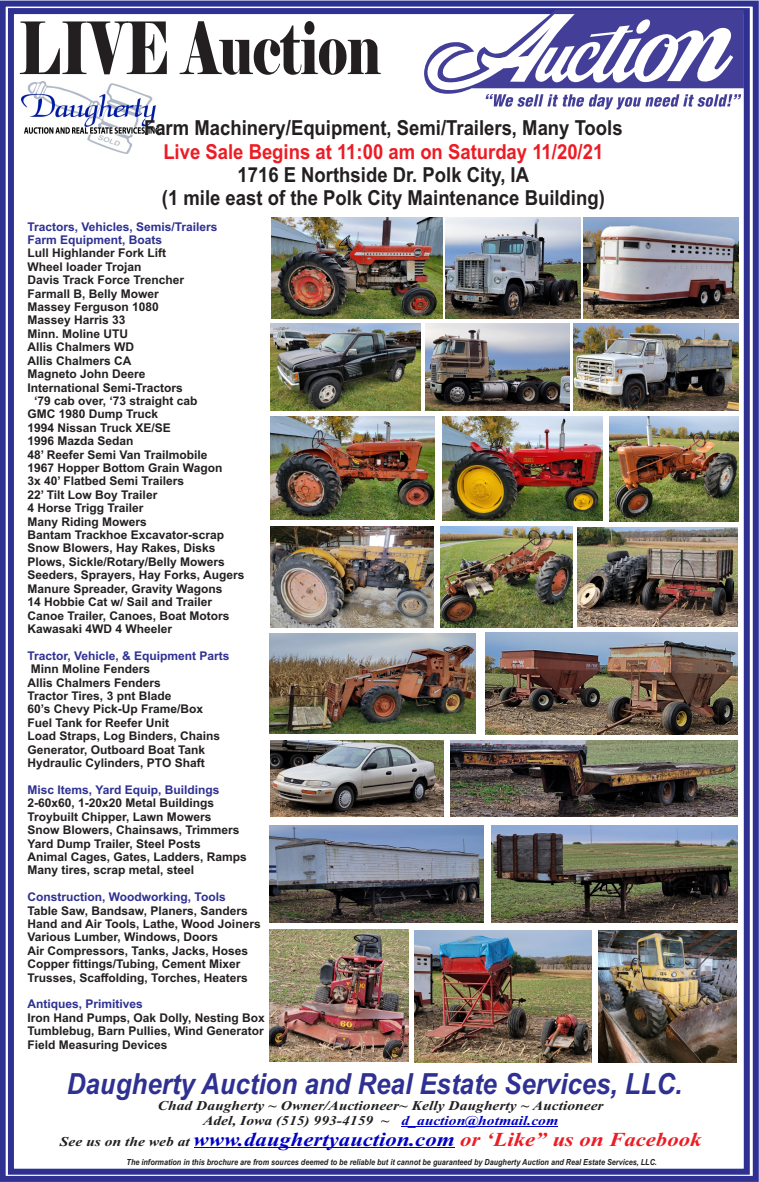
<style>
.page{position:relative;width:759px;height:1182px;background:#fff}
.page>*{position:absolute;margin:0;border:0;box-sizing:border-box;transform-origin:0 0}
.t1{font:72.1px "Elephant";color:#231f20;scale:.71 1}
.t2{font:italic 700 29.1px "Arial";color:#2e3092;scale:.89 1}
.t3{font:700 20.7px/23.1px "Arial";color:#231f20;text-align:center;scale:.89 1}
.t4{font:700 20.7px "Arial";color:#ed1c24;scale:.89 1}
.t5{font:italic 700 19.7px "Times New Roman";color:#0000c4;scale:1.15 1}
.t6{font:italic 700 13.5px/14.9px "Times New Roman";color:#231f20;text-align:center;scale:1.15 1}
.t7{font:700 12px/13.4px "Arial";color:#231f20}
.t8{font:700 12px/13.4px "Arial";color:#2e3092}
.t9{font:italic 700 8.4px "Arial";color:#231f20;scale:.87 1}
.s1{color:#0000c4}
.s2{font-size:13.5px;color:#231f20}
.s3{color:#ed1c24}
</style>
<div class="page">
<div style="left:0;top:1px;width:759px;height:1180px;border:6px solid #2e3092"></div>
<div style="left:8px;top:8px;width:742px;height:1166px;border:6px solid #2e3092"></div>
<img style="left:21px;top:81px;width:140px;height:72px">
<svg style="left:424px;top:10px;width:320px;height:99px"></svg>
<hr style="left:401px;top:1126px;width:157px;height:1px;background:#0000c4">
<hr style="left:194px;top:1147px;width:260px;height:1px;background:#0000c4">
<img style="left:271px;top:218px;width:172px;height:101px">
<img style="left:271px;top:324px;width:149px;height:86px">
<img style="left:270px;top:416px;width:164px;height:104px">
<img style="left:442px;top:416px;width:161px;height:104px">
<img style="left:270px;top:526px;width:163px;height:101px">
<img style="left:269px;top:633px;width:206px;height:101px">
<img style="left:491px;top:825px;width:246px;height:97px">
<img style="left:270px;top:825px;width:213px;height:97px">
<img style="left:450px;top:741px;width:288px;height:75px">
<img style="left:446px;top:218px;width:134px;height:101px">
<img style="left:425px;top:324px;width:144px;height:86px">
<img style="left:270px;top:740px;width:173px;height:76px">
<img style="left:270px;top:929px;width:138px;height:132px">
<img style="left:577px;top:527px;width:161px;height:100px">
<img style="left:584px;top:218px;width:154px;height:101px">
<img style="left:574px;top:323px;width:164px;height:87px">
<img style="left:610px;top:416px;width:128px;height:105px">
<img style="left:440px;top:526px;width:132px;height:101px">
<img style="left:414px;top:930px;width:178px;height:132px">
<img style="left:486px;top:633px;width:251px;height:101px">
<img style="left:599px;top:930px;width:138px;height:133px">
<h1 class="t1" style="left:19px;top:5px;width:511px">LIVE Auction</h1>
<h3 class="t3" style="left:144px;top:118px;width:539px">Farm Machinery/Equipment, Semi/Trailers, Many Tools</h3>
<h3 class="t4" style="left:163px;top:143px;width:496px">Live Sale Begins at 11:00 am on Saturday 11/20/21</h3>
<h3 class="t3" style="left:162px;top:165px;width:499px">1716 E Northside Dr. Polk City, IA<br>(1 mile east of the Polk City Maintenance Building)</h3>
<p class="t8" style="left:28px;top:221px;width:192px">Tractors, Vehicles, Semis/Trailers<br>Farm Equipment, Boats</p>
<p class="t7" style="left:28px;top:248px;width:140px">Lull Highlander Fork Lift</p>
<p class="t7" style="left:28px;top:261px;width:116px">Wheel loader Trojan</p>
<p class="t7" style="left:28px;top:288px;width:133px;text-align:justify">Farmall B, Belly Mower Massey Ferguson 1080<br>Massey Harris 33</p>
<p class="t7" style="left:28px;top:341px;width:108px">Allis Chalmers WD</p>
<p class="t7" style="left:28px;top:355px;width:106px">Allis Chalmers CA</p>
<p class="t7" style="left:28px;top:368px;width:120px">Magneto John Deere</p>
<p class="t7" style="left:28px;top:382px;width:157px">International Semi-Tractors</p>
<p class="t7" style="left:34px;top:395px;width:165px">‘79 cab over, ‘73 straight cab</p>
<p class="t7" style="left:28px;top:274px;width:158px">Davis Track Force Trencher</p>
<p class="t7" style="left:28px;top:328px;width:102px">Minn. Moline UTU</p>
<p class="t7" style="left:28px;top:408px;width:198px">GMC 1980 Dump Truck<br>1994 Nissan Truck XE/SE<br>1996 Mazda Sedan<br>48’ Reefer Semi Van Trailmobile<br>1967 Hopper Bottom Grain Wagon<br>3x 40’ Flatbed Semi Trailers<br>22’ Tilt Low Boy Trailer<br>4 Horse Trigg Trailer<br>Many Riding Mowers<br>Bantam Trackhoe Excavator-scrap</p>
<p class="t7" style="left:28px;top:542px;width:199px">Snow Blowers, Hay Rakes, Disks<br>Plows, Sickle/Rotary/Belly Mowers</p>
<p class="t7" style="left:28px;top:596px;width:204px">14 Hobbie Cat w/ Sail and Trailer<br>Canoe Trailer, Canoes, Boat Motors</p>
<p class="t8" style="left:28px;top:650px;width:204px">Tractor, Vehicle, &amp; Equipment Parts</p>
<p class="t7" style="left:28px;top:663px;width:194px">Minn Moline Fenders<br>Allis Chalmers Fenders<br>Tractor Tires, 3 pnt Blade<br>60’s Chevy Pick-Up Frame/Box<br>Fuel Tank for Reefer Unit<br>Load Straps, Log Binders, Chains<br>Generator, Outboard Boat Tank</p>
<p class="t7" style="left:28px;top:569px;width:218px">Seeders, Sprayers, Hay Forks, Augers<br>Manure Spreader, Gravity Wagons</p>
<p class="t7" style="left:28px;top:623px;width:146px">Kawasaki 4WD 4 Wheeler</p>
<p class="t7" style="left:28px;top:757px;width:179px">Hydraulic Cylinders, PTO Shaft</p>
<p class="t8" style="left:28px;top:784px;width:193px">Misc Items, Yard Equip, Buildings</p>
<p class="t7" style="left:28px;top:811px;width:214px">Troybuilt Chipper, Lawn Mowers<br>Snow Blowers, Chainsaws, Trimmers</p>
<p class="t7" style="left:28px;top:864px;width:168px">Many tires, scrap metal, steel</p>
<p class="t8" style="left:28px;top:891px;width:200px">Construction, Woodworking, Tools</p>
<p class="t7" style="left:28px;top:904px;width:235px">Table Saw, Bandsaw, Planers, Sanders<br>Hand and Air Tools, Lathe, Wood Joiners</p>
<p class="t7" style="left:28px;top:797px;width:188px">2-60x60, 1-20x20 Metal Buildings</p>
<p class="t7" style="left:28px;top:837px;width:175px">Yard Dump Trailer, Steel Posts</p>
<p class="t7" style="left:28px;top:851px;width:221px">Animal Cages, Gates, Ladders, Ramps</p>
<p class="t7" style="left:28px;top:931px;width:192px">Various Lumber, Windows, Doors</p>
<p class="t7" style="left:28px;top:945px;width:222px">Air Compressors, Tanks, Jacks, Hoses</p>
<p class="t7" style="left:28px;top:958px;width:215px">Copper fittings/Tubing, Cement Mixer</p>
<p class="t7" style="left:28px;top:971px;width:222px">Trusses, Scaffolding, Torches, Heaters</p>
<p class="t8" style="left:28px;top:998px;width:117px">Antiques, Primitives</p>
<p class="t7" style="left:28px;top:1012px;width:239px">Iron Hand Pumps, Oak Dolly, Nesting Box</p>
<p class="t7" style="left:28px;top:1025px;width:238px">Tumblebug, Barn Pullies, Wind Generator</p>
<p class="t7" style="left:28px;top:1038px;width:142px">Field Measuring Devices</p>
<h2 class="t2" style="left:67px;top:1073px;width:693px">Daugherty Auction and Real Estate Services, LLC.</h2>
<p class="t6" style="left:158px;top:1099px;width:389px">Chad Daugherty ~ Owner/Auctioneer~ Kelly Daugherty ~ Auctioneer<br>Adel, Iowa (515) 993-4159 ~ <span class="s1">d_auction@hotmail.com</span></p>
<h3 class="t5" style="left:60px;top:1132px;width:559px"><span class="s2">See us on the web at</span> www.daughertyauction.com <span class="s3">or ‘Like” us on Facebook</span></h3>
<p class="t9" style="left:127px;top:1158px;width:611px">The information in this brochure are from sources deemed to be reliable but it cannot be guaranteed by Daugherty Auction and Real Estate Services, LLC.</p>
</div>
